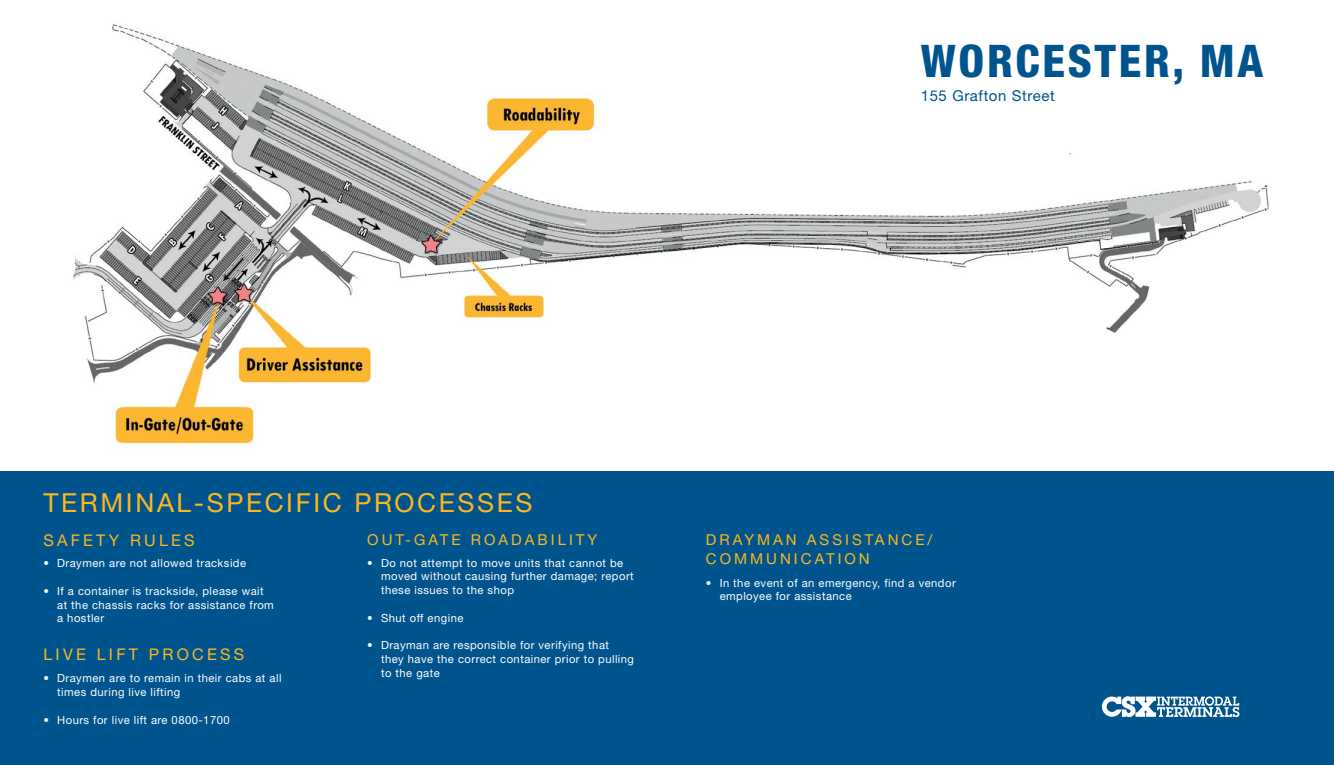
<style>
.page{position:relative;width:1334px;height:765px;background:#fff}
.page>*{position:absolute;margin:0;border:0;box-sizing:border-box;transform-origin:0 0}
.t1{font:800 condensed 45px "Helvetica Neue LT Std";letter-spacing:.06em;color:#00548e}
.t2{font:26.25px "Helvetica Neue LT Std";letter-spacing:.1em;color:#fdb71b}
.t3{font:16.12px "Helvetica Neue LT Std";letter-spacing:.2em;color:#fdb71b}
.t4{font:15px/18.8px "Helvetica Neue LT Std";letter-spacing:.2em;color:#fdb71b}
.t5{font:15px "Helvetica Neue LT Std";letter-spacing:.04em;color:#00548e}
.t6{font:11.25px/13.8px "Helvetica Neue LT Std";letter-spacing:.04em;color:#fff}
</style>
<div class="page">
<img style="left:54px;top:24px;width:1222px;height:448px">
<div style="left:0;top:472px;width:1333px;height:293px;background:#00548e"></div>
<svg style="left:1101px;top:696px;width:138px;height:21px"></svg>
<p class="t1" style="left:920px;top:33px;width:344px">WORCESTER, MA</p>
<p class="t5" style="left:920px;top:87px;width:136px">155 Grafton Street</p>
<p class="t2" style="left:43px;top:487px;width:490px">TERMINAL-SPECIFIC PROCESSES</p>
<p class="t3" style="left:43px;top:531px;width:153px">SAFETY RULES</p>
<p class="t6" style="left:43px;top:556px;width:204px">• Draymen are not allowed trackside</p>
<p class="t6" style="left:57px;top:584px;width:218px;text-indent:-14px">• If a container is trackside, please wait at the chassis racks for assistance from a hostler</p>
<p class="t3" style="left:43px;top:644px;width:202px">LIVE LIFT PROCESS</p>
<p class="t6" style="left:57px;top:671px;width:226px;text-indent:-14px">• Draymen are to remain in their cabs at all times during live lifting</p>
<p class="t6" style="left:43px;top:713px;width:188px">• Hours for live lift are 0800-1700</p>
<p class="t4" style="left:367px;top:530px;width:231px">OUT-GATE ROADABILITY</p>
<p class="t6" style="left:381px;top:556px;width:254px;text-indent:-14px">• Do not attempt to move units that cannot be moved without causing further damage; report these issues to the shop</p>
<p class="t6" style="left:367px;top:611px;width:98px">• Shut off engine</p>
<p class="t6" style="left:381px;top:638px;width:254px;text-indent:-14px">• Drayman are responsible for verifying that they have the correct container prior to pulling to the gate</p>
<p class="t4" style="left:705px;top:530px;width:228px">DRAYMAN ASSISTANCE/<br>COMMUNICATION</p>
<p class="t6" style="left:719px;top:576px;width:237px;text-indent:-14px">• In the event of an emergency, find a vendor employee for assistance</p>
</div>
